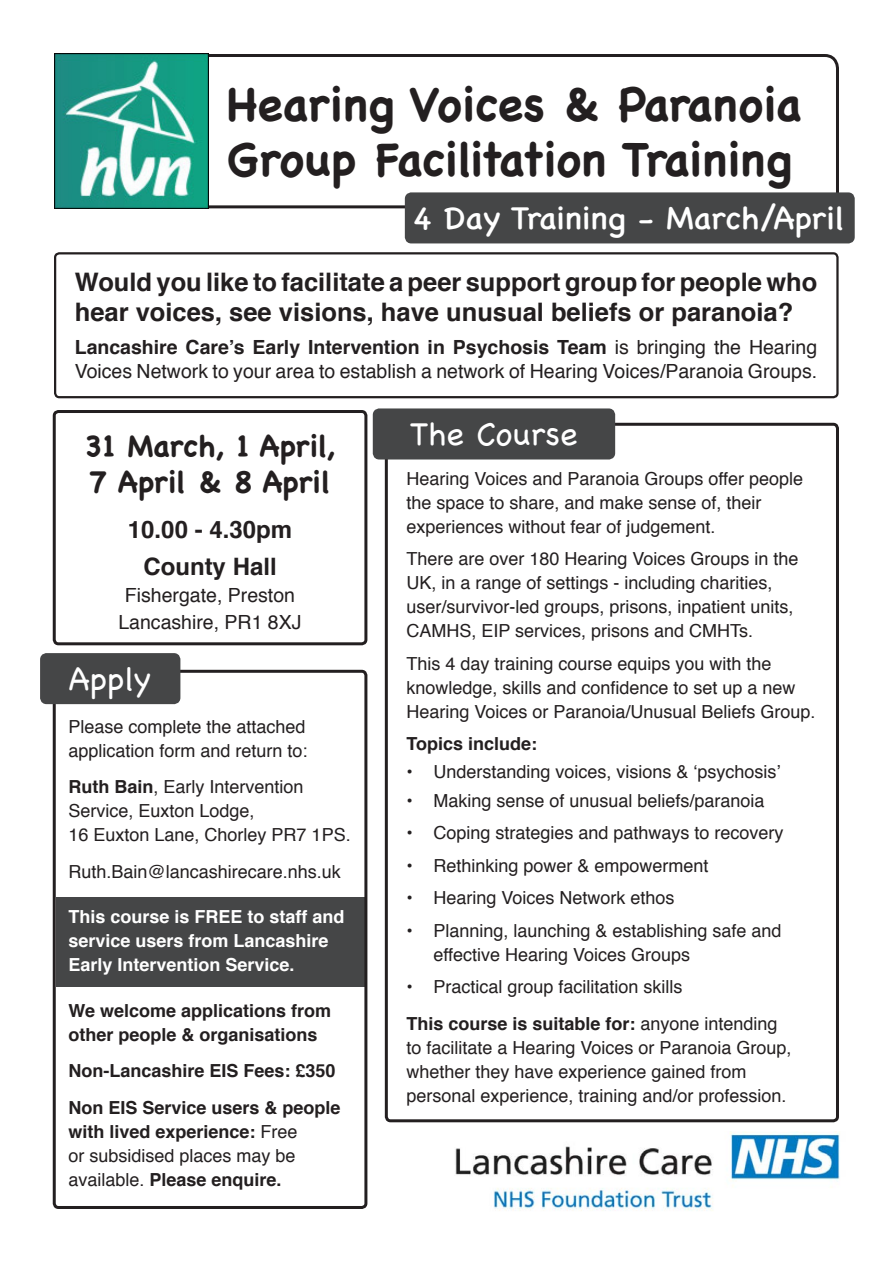
<style>
.page{position:relative;width:893px;height:1263px;background:#fff}
.page>*{position:absolute;margin:0;border:0;box-sizing:border-box;transform-origin:0 0}
.t1{font:700 46.5px/55.8px "Chalkboard";color:#231f20}
.t2{font:33px "Chalkboard SE";color:#fff}
.t3{font:33px "Chalkboard";color:#fff}
.t4{font:700 30px/36px "Chalkboard";color:#231f20}
.t5{font:700 25.5px/30.6px "Helvetica";color:#231f20}
.t6{font:700 24px "Helvetica";color:#231f20}
.t7{font:19.5px/27px "Helvetica";color:#231f20;text-align:center}
.t8{font:18px/24px "Helvetica";color:#231f20}
.t9{font:700 18px/24px "Helvetica";color:#231f20}
.t10{font:700 18px/24px "Helvetica";color:#fff}
.s1{font-weight:700}
.s2{font-weight:400}
</style>
<div class="page">
<div style="left:56px;top:897px;width:308px;height:89px;background:#454647"></div>
<div style="left:54px;top:54px;width:785px;height:154px;border:3px solid #231f20;border-radius:13px"></div>
<div style="left:385px;top:423px;width:454px;height:699px;border:3px solid #231f20;border-radius:4px"></div>
<div style="left:53px;top:410px;width:314px;height:235px;border:3px solid #231f20;border-radius:4px"></div>
<div style="left:53px;top:670px;width:314px;height:539px;border:3px solid #231f20;border-radius:4px"></div>
<div style="left:54px;top:252px;width:785px;height:146px;border:2px solid #231f20;border-radius:4px"></div>
<div style="left:375px;top:411px;width:238px;height:46px;background:#454647;border-radius:4px"></div>
<div style="left:373px;top:408px;width:242px;height:51px;border:4px solid #454647;border-radius:4px"></div>
<div style="left:42px;top:655px;width:136px;height:47px;background:#454647;border-radius:4px"></div>
<div style="left:40px;top:653px;width:140px;height:51px;border:4px solid #454647;border-radius:4px"></div>
<div style="left:407px;top:195px;width:445px;height:46px;background:#454647;border-radius:4px"></div>
<div style="left:405px;top:192px;width:450px;height:51px;border:4px solid #454647;border-radius:4px"></div>
<img style="left:54px;top:54px;width:154px;height:154px">
<img style="left:455px;top:1132px;width:385px;height:79px">
<p class="t1" style="left:227px;top:76px;width:576px">Hearing Voices &amp; Paranoia<br>Group Facilitation Training</p>
<p class="t2" style="left:413px;top:189px;width:433px">4 Day Training - March/April</p>
<p class="t5" style="left:75px;top:267px;width:744px">Would you like to facilitate a peer support group for people who hear voices, see visions, have unusual beliefs or paranoia?</p>
<p class="t7" style="left:75px;top:335px;width:744px;line-height:24px;text-align:left"><span class="s1">Lancashire Care’s Early Intervention in Psychosis Team</span> is bringing the Hearing<br>Voices Network to your area to establish a network of Hearing Voices/Paranoia Groups.</p>
<p class="t4" style="left:84px;top:427px;width:253px">31 March, 1 April,<br>7 April &amp; 8 April</p>
<p class="t6" style="left:128px;top:510px;width:166px">10.00 - 4.30pm</p>
<p class="t6" style="left:143px;top:547px;width:135px">County Hall</p>
<p class="t7" style="left:118px;top:582px;width:185px">Fishergate, Preston<br>Lancashire, PR1 8XJ</p>
<p class="t3" style="left:69px;top:659px;width:84px">Apply</p>
<p class="t8" style="left:69px;top:715px;width:241px">Please complete the attached application form and return to:</p>
<p class="t8" style="left:69px;top:776px;width:237px"><span class="s1">Ruth Bain</span>, Early Intervention<br>Service, Euxton Lodge,</p>
<p class="t8" style="left:69px;top:824px;width:284px">16 Euxton Lane, Chorley PR7 1PS.</p>
<p class="t8" style="left:69px;top:860px;width:274px">Ruth.Bain@lancashirecare.nhs.uk</p>
<p class="t10" style="left:69px;top:905px;width:278px">This course is FREE to staff and service users from Lancashire<br>Early Intervention Service.</p>
<p class="t9" style="left:69px;top:998px;width:264px">We welcome applications from other people &amp; organisations</p>
<p class="t9" style="left:69px;top:1059px;width:269px">Non-Lancashire EIS Fees: £350</p>
<p class="t9" style="left:69px;top:1096px;width:274px">Non EIS Service users &amp; people with lived experience: <span class="s2">Free<br>or subsidised places may be available.</span> Please enquire.</p>
<p class="t3" style="left:410px;top:415px;width:169px">The Course</p>
<p class="t8" style="left:406px;top:467px;width:398px">Hearing Voices and Paranoia Groups offer people the space to share, and make sense of, their experiences without fear of judgement.</p>
<p class="t8" style="left:406px;top:547px;width:394px">There are over 180 Hearing Voices Groups in the UK, in a range of settings - including charities, user/survivor-led groups, prisons, inpatient units, CAMHS, EIP services, prisons and CMHTs.</p>
<p class="t8" style="left:406px;top:652px;width:411px">This 4 day training course equips you with the knowledge, skills and confidence to set up a new<br>Hearing Voices or Paranoia/Unusual Beliefs Group.</p>
<p class="t9" style="left:406px;top:732px;width:132px">Topics include:</p>
<p class="t8" style="left:406px;top:760px;width:376px">• Understanding voices, visions &amp; ‘psychosis’</p>
<p class="t8" style="left:406px;top:789px;width:360px">• Making sense of unusual beliefs/paranoia</p>
<p class="t8" style="left:406px;top:821px;width:379px">• Coping strategies and pathways to recovery</p>
<p class="t8" style="left:406px;top:854px;width:304px">• Rethinking power &amp; empowerment</p>
<p class="t8" style="left:406px;top:886px;width:270px">• Hearing Voices Network ethos</p>
<p class="t8" style="left:433px;top:919px;width:350px;text-indent:-27px">• Planning, launching &amp; establishing safe and effective Hearing Voices Groups</p>
<p class="t8" style="left:406px;top:975px;width:278px">• Practical group facilitation skills</p>
<p class="t8" style="left:406px;top:1012px;width:387px"><span class="s1">This course is suitable for:</span> anyone intending to facilitate a Hearing Voices or Paranoia Group, whether they have experience gained from personal experience, training and/or profession.</p>
</div>
